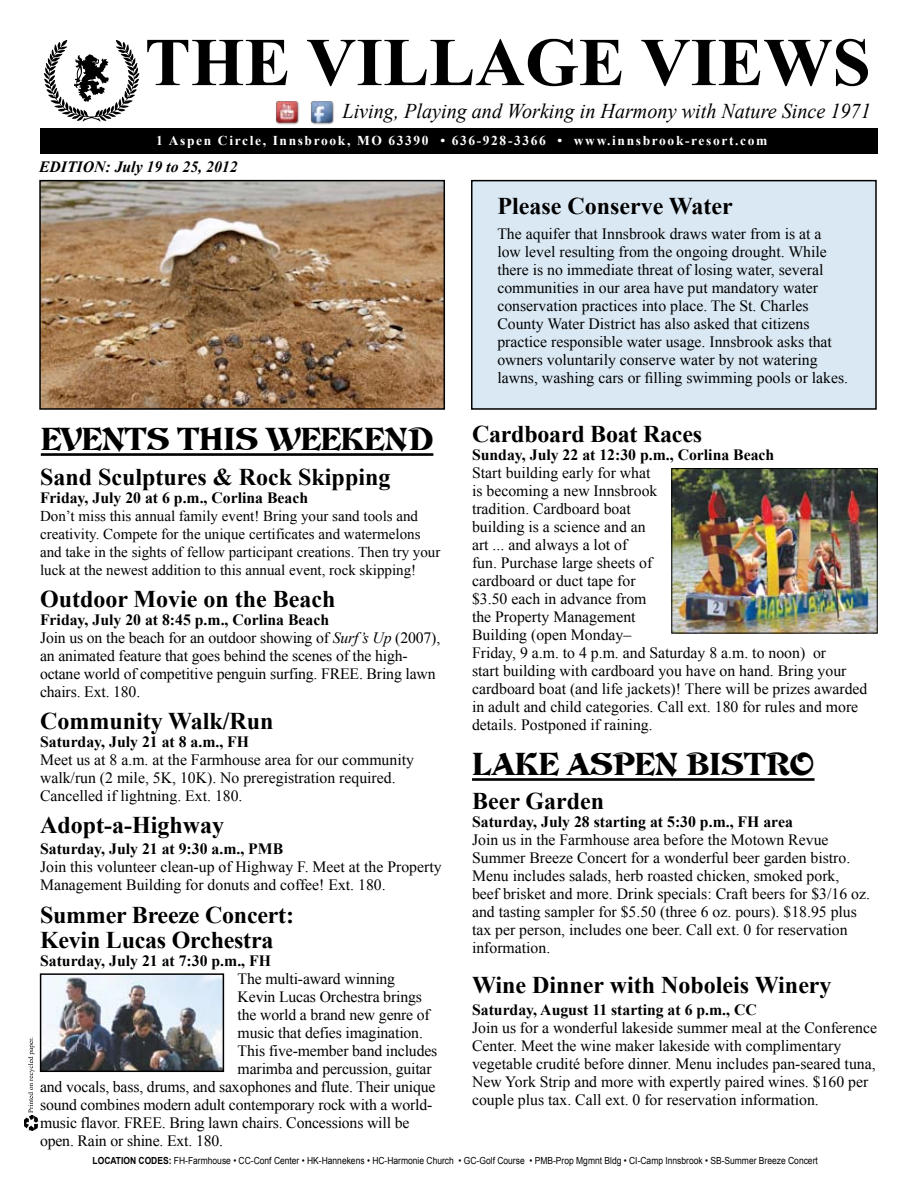
<style>
.page{position:relative;width:918px;height:1188px;background:#fff}
.page>*{position:absolute;margin:0;border:0;box-sizing:border-box;transform-origin:0 0}
.t1{font:700 68.25px "Times New Roman";color:#000}
.t2{font:33px "De Vinne Orn";color:#000}
.t3{font:700 24px/25.5px "Times New Roman";color:#000}
.t4{font:italic 21px "Times New Roman";color:#000;scale:.96 1}
.t5{font:15.75px/18px "Times New Roman";color:#000}
.t6{font:700 15.75px "Times New Roman";color:#000}
.t7{font:italic 700 15.75px "Times New Roman";color:#000}
.t8{font:15px/18px "Times New Roman";color:#000}
.t9{font:700 13.5px "Times New Roman";letter-spacing:.12em;color:#fff}
.t10{font:9.75px "Arial";color:#000;scale:.87 1}
.s1{font-weight:700}
.s2{font-style:italic}
</style>
<div class="page">
<div style="left:472px;top:181px;width:404px;height:228px;background:#d9e8f3"></div>
<div style="left:471px;top:180px;width:406px;height:230px;border:2px solid #000"></div>
<svg style="left:28px;top:1038px;width:6px;height:75px"></svg>
<img style="left:24px;top:1115px;width:15px;height:15px">
<svg style="left:44px;top:40px;width:95px;height:81px"></svg>
<img style="left:310px;top:100px;width:25px;height:25px">
<img style="left:275px;top:101px;width:25px;height:24px">
<div style="left:40px;top:128px;width:838px;height:26px;background:#000"></div>
<hr style="left:41px;top:453px;width:392px;height:3px;background:#000">
<hr style="left:472px;top:778px;width:343px;height:3px;background:#000">
<img style="left:673px;top:470px;width:203px;height:161px">
<div style="left:671px;top:468px;width:207px;height:165px;border:1px solid #000"></div>
<img style="left:42px;top:183px;width:400px;height:224px">
<div style="left:39px;top:180px;width:406px;height:230px;border:2px solid #000"></div>
<img style="left:43px;top:976px;width:178px;height:93px">
<div style="left:40px;top:973px;width:184px;height:99px;border:2px solid #000"></div>
<h1 class="t1" style="left:145px;top:15px;width:728px">THE VILLAGE VIEWS</h1>
<h3 class="t4" style="left:343px;top:96px;width:552px">Living, Playing and Working in Harmony with Nature Since 1971</h3>
<p class="t9" style="left:156px;top:131px;width:613px">1 Aspen Circle, Innsbrook, MO 63390 • 636-928-3366 • www.innsbrook-resort.com</p>
<p class="t7" style="left:39px;top:156px;width:200px">Edition: July 19 to 25, 2012</p>
<h2 class="t2" style="left:41px;top:420px;width:394px">EVENTS THIS WEEKEND</h2>
<h3 class="t3" style="left:40px;top:463px;width:352px">Sand Sculptures &amp; Rock Skipping</h3>
<p class="t6" style="left:40px;top:486px;width:270px">Friday, July 20 at 6 p.m., Corlina Beach</p>
<p class="t8" style="left:40px;top:506px;width:402px">Don’t miss this annual family event! Bring your sand tools and creativity. Compete for the unique certificates and watermelons and take in the sights of fellow participant creations. Then try your luck at the newest addition to this annual event, rock skipping!</p>
<h3 class="t3" style="left:40px;top:585px;width:297px">Outdoor Movie on the Beach</h3>
<p class="t5" style="left:40px;top:610px;width:402px"><span class="s1">Friday, July 20 at 8:45 p.m., Corlina Beach<br></span>Join us on the beach for an outdoor showing of <span class="s2">Surf’s Up</span> (2007), an animated feature that goes behind the scenes of the high&shy;octane world of competitive penguin surfing. FREE. Bring lawn chairs. Ext. 180.</p>
<h3 class="t3" style="left:40px;top:708px;width:235px">Community Walk/Run</h3>
<p class="t6" style="left:40px;top:731px;width:211px">Saturday, July 21 at 8 a.m., FH</p>
<p class="t5" style="left:40px;top:751px;width:375px">Meet us at 8 a.m. at the Farmhouse area for our community walk/run (2 mile, 5K, 10K). No preregistration required.<br>Cancelled if lightning. Ext. 180.</p>
<h3 class="t3" style="left:40px;top:812px;width:186px">Adopt-a-Highway</h3>
<p class="t6" style="left:40px;top:838px;width:245px">Saturday, July 21 at 9:30 a.m., PMB</p>
<p class="t5" style="left:40px;top:858px;width:403px">Join this volunteer clean-up of Highway F. Meet at the Property<br>Management Building for donuts and coffee! Ext. 180.</p>
<h3 class="t3" style="left:40px;top:901px;width:255px">Summer Breeze Concert:<br>Kevin Lucas Orchestra</h3>
<p class="t6" style="left:40px;top:950px;width:233px">Saturday, July 21 at 7:30 p.m., FH</p>
<p class="t5" style="left:238px;top:970px;width:159px">The multi-award winning</p>
<p class="t5" style="left:238px;top:988px;width:186px">Kevin Lucas Orchestra brings</p>
<p class="t5" style="left:238px;top:1006px;width:194px">the world a brand new genre of</p>
<p class="t5" style="left:238px;top:1024px;width:187px">music that defies imagination.</p>
<p class="t5" style="left:238px;top:1042px;width:201px">This five-member band includes</p>
<p class="t5" style="left:238px;top:1060px;width:196px">marimba and percussion, guitar</p>
<p class="t5" style="left:40px;top:1078px;width:397px">and vocals, bass, drums, and saxophones and flute. Their unique</p>
<p class="t5" style="left:40px;top:1096px;width:394px">sound combines modern adult contemporary rock with a world-</p>
<p class="t5" style="left:40px;top:1114px;width:371px">music flavor. FREE. Bring lawn chairs. Concessions will be</p>
<p class="t5" style="left:40px;top:1132px;width:185px">open. Rain or shine. Ext. 180.</p>
<h3 class="t3" style="left:497px;top:193px;width:237px">Please Conserve Water</h3>
<p class="t5" style="left:497px;top:224px;width:352px">The aquifer that Innsbrook draws water from is at a low level resulting from the ongoing drought. While there is no immediate threat of losing water, several communities in our area have put mandatory water conservation practices into place. The St. Charles County Water District has also asked that citizens practice responsible water usage. Innsbrook asks that owners voluntarily conserve water by not watering lawns, washing cars or filling swimming pools or lakes.</p>
<h3 class="t3" style="left:472px;top:420px;width:232px">Cardboard Boat Races</h3>
<p class="t6" style="left:472px;top:443px;width:304px">Sunday, July 22 at 12:30 p.m., Corlina Beach</p>
<p class="t5" style="left:472px;top:463px;width:397px">Start building early for what<br>is becoming a new Innsbrook<br>tradition. Cardboard boat<br>building is a science and an<br>art ... and always a lot of<br>fun. Purchase large sheets of<br>cardboard or duct tape for<br>$3.50 each in advance from<br>the Property Management<br>Building (open Monday–<br>Friday, 9 a.m. to 4 p.m. and Saturday 8 a.m. to noon) or<br>start building with cardboard you have on hand. Bring your cardboard boat (and life jackets)! There will be prizes awarded in adult and child categories. Call ext. 180 for rules and more details. Postponed if raining.</p>
<h2 class="t2" style="left:472px;top:745px;width:344px">LAKE ASPEN BISTRO</h2>
<h3 class="t3" style="left:472px;top:788px;width:134px">Beer Garden</h3>
<p class="t6" style="left:472px;top:811px;width:322px">Saturday, July 28 starting at 5:30 p.m., FH area</p>
<p class="t5" style="left:472px;top:830px;width:400px">Join us in the Farmhouse area before the Motown Revue Summer Breeze Concert for a wonderful beer garden bistro.<br>Menu includes salads, herb roasted chicken, smoked pork, beef brisket and more. Drink specials: Craft beers for $3/16 oz. and tasting sampler for $5.50 (three 6 oz. pours). $18.95 plus tax per person, includes one beer. Call ext. 0 for reservation information.</p>
<h3 class="t3" style="left:472px;top:972px;width:361px">Wine Dinner with Noboleis Winery</h3>
<p class="t6" style="left:472px;top:999px;width:286px">Saturday, August 11 starting at 6 p.m., CC</p>
<p class="t5" style="left:472px;top:1018px;width:406px">Join us for a wonderful lakeside summer meal at the Conference Center. Meet the wine maker lakeside with complimentary vegetable crudité before dinner. Menu includes pan-seared tuna, New York Strip and more with expertly paired wines. $160 per couple plus tax. Call ext. 0 for reservation information.</p>
<p class="t10" style="left:93px;top:1154px;width:835px"><span class="s1">LOCATION CODES:</span> FH-Farmhouse • CC-Conf Center • HK-Hannekens • HC-Harmonie Church • GC-Golf Course • PMB-Prop Mgmnt Bldg • CI-Camp Innsbrook • SB-Summer Breeze Concert</p>
</div>
